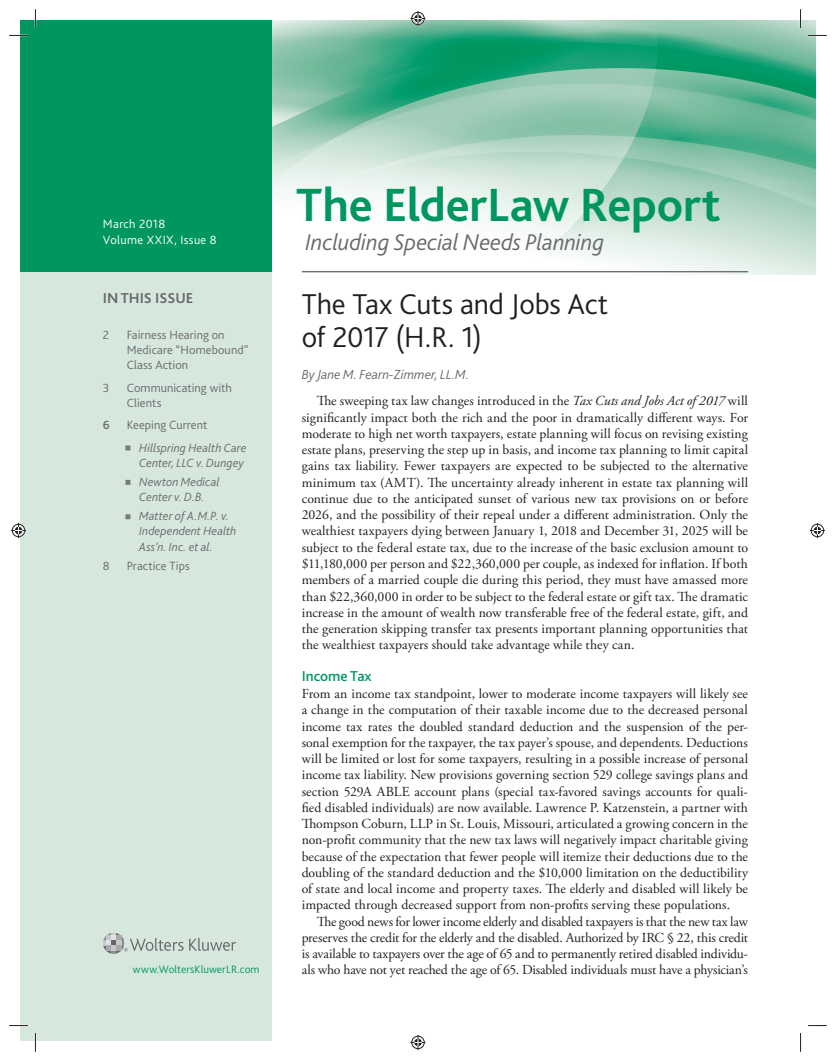
<style>
.page{position:relative;width:836px;height:1061px;background:#fff}
.page>*{position:absolute;margin:0;border:0;box-sizing:border-box;transform-origin:0 0}
.t1{font:700 48.75px "Bliss 2";letter-spacing:-.005em;color:#009660}
.t2{font:300 30px/33.8px "Bliss 2";letter-spacing:-.01em;color:#231f20}
.t3{font:italic 300 23.75px "Bliss 2";letter-spacing:-.005em;color:#69696c}
.t4{font:700 15px "Bliss 2";color:#69696c}
.t5{font:500 15px "Bliss 2";color:#009660}
.t6{font:13.75px/16.2px "Adobe Garamond Pro";letter-spacing:-.005em;color:#231f20;text-align:justify}
.t7{font:italic 300 13.75px "Bliss 2";color:#69696c}
.t8{font:italic 300 12.5px/15px "Bliss 2";letter-spacing:.005em;color:#69696c}
.t9{font:300 12.5px/15px "Bliss 2";letter-spacing:.005em;color:#69696c}
.t10{font:300 12.5px/16.2px "Bliss 2";letter-spacing:.03em;color:#fff}
.t11{font:500 12.5px "Bliss 2";color:#69696c}
.t12{font:300 11.25px "Bliss 2";letter-spacing:.01em;color:#009660}
.s1{font-style:italic}
</style>
<div class="page">
<img style="left:272px;top:20px;width:543px;height:254px">
<div style="left:20px;top:20px;width:252px;height:252px;background:#009660"></div>
<hr style="left:302px;top:271px;width:446px;height:1px;background:#636366">
<div style="left:20px;top:272px;width:252px;height:768px;background:#d6e8de"></div>
<svg style="left:103px;top:933px;width:133px;height:21px"></svg>
<svg style="left:125px;top:445px;width:5px;height:5px"></svg>
<svg style="left:125px;top:480px;width:5px;height:5px"></svg>
<svg style="left:125px;top:514px;width:5px;height:5px"></svg>
<svg style="left:9px;top:35px;width:19px;height:1px"></svg>
<svg style="left:808px;top:35px;width:19px;height:1px"></svg>
<svg style="left:9px;top:1025px;width:19px;height:1px"></svg>
<svg style="left:808px;top:1025px;width:19px;height:1px"></svg>
<svg style="left:35px;top:9px;width:1px;height:19px"></svg>
<svg style="left:35px;top:1033px;width:1px;height:19px"></svg>
<svg style="left:800px;top:9px;width:1px;height:19px"></svg>
<svg style="left:800px;top:1033px;width:1px;height:19px"></svg>
<svg style="left:410px;top:11px;width:15px;height:15px"></svg>
<svg style="left:410px;top:1035px;width:15px;height:15px"></svg>
<svg style="left:11px;top:523px;width:15px;height:15px"></svg>
<svg style="left:810px;top:523px;width:15px;height:15px"></svg>
<p class="t10" style="left:103px;top:217px;width:115px">March 2018<br>Volume XXIX, Issue 8</p>
<p class="t4" style="left:103px;top:292px;width:92px">IN THIS ISSUE</p>
<p class="t9" style="left:103px;top:329px;width:8px">2</p>
<p class="t9" style="left:127px;top:329px;width:123px">Fairness Hearing on<br>Medicare “Homebound”<br>Class Action</p>
<p class="t9" style="left:103px;top:381px;width:8px">3</p>
<p class="t9" style="left:127px;top:381px;width:107px">Communicating with<br>Clients</p>
<p class="t11" style="left:103px;top:420px;width:8px">6</p>
<p class="t9" style="left:127px;top:419px;width:82px">Keeping Current</p>
<p class="t8" style="left:139px;top:441px;width:109px">Hillspring Health Care<br>Center, LLC v. Dungey</p>
<p class="t8" style="left:139px;top:476px;width:82px">Newton Medical<br>Center v. D.B.</p>
<p class="t8" style="left:139px;top:510px;width:99px">Matter of A.M.P. v.<br>Independent Health<br>Ass’n. Inc. et al.</p>
<p class="t9" style="left:103px;top:559px;width:8px">8</p>
<p class="t9" style="left:127px;top:559px;width:65px">Practice Tips</p>
<h1 class="t1" style="left:296px;top:186px;width:426px">The ElderLaw Report</h1>
<h3 class="t3" style="left:305px;top:233px;width:300px">Including Special Needs Planning</h3>
<h2 class="t2" style="left:302px;top:290px;width:308px">The Tax Cuts and Jobs Act of 2017 (H.R. 1)</h2>
<p class="t7" style="left:302px;top:369px;width:169px">By Jane M. Fearn-Zimmer, LL.M.</p>
<p class="t6" style="left:302px;top:394px;width:448px;text-indent:15px">The sweeping tax law changes introduced in the <span class="s1">Tax Cuts and Jobs Act of 2017</span> will significantly impact both the rich and the poor in dramatically different ways. For moderate to high net worth taxpayers, estate planning will focus on revising existing estate plans, preserving the step up in basis, and income tax planning to limit capital gains tax liability. Fewer taxpayers are expected to be subjected to the alternative minimum tax (AMT). The uncertainty already inherent in estate tax planning will continue due to the anticipated sunset of various new tax provisions on or before 2026, and the possibility of their repeal under a different administration. Only the wealthiest taxpayers dying between January 1, 2018 and December 31, 2025 will be subject to the federal estate tax, due to the increase of the basic exclusion amount to $11,180,000 per person and $22,360,000 per couple, as indexed for inflation. If both members of a married couple die during this period, they must have amassed more than $22,360,000 in order to be subject to the federal estate or gift tax. The dramatic increase in the amount of wealth now transferable free of the federal estate, gift, and the generation skipping transfer tax presents important planning opportunities that the wealthiest taxpayers should take advantage while they can.</p>
<p class="t5" style="left:302px;top:670px;width:72px">Income Tax</p>
<p class="t6" style="left:302px;top:687px;width:448px">From an income tax standpoint, lower to moderate income taxpayers will likely see a change in the computation of their taxable income due to the decreased personal income tax rates the doubled standard deduction and the suspension of the per&shy;sonal exemption for the taxpayer, the tax payer’s spouse, and dependents. Deductions will be limited or lost for some taxpayers, resulting in a possible increase of personal income tax liability. New provisions governing section 529 college savings plans and section 529A ABLE account plans (special tax-favored savings accounts for quali&shy;fied disabled individuals) are now available. Lawrence P. Katzenstein, a partner with Thompson Coburn, LLP in St. Louis, Missouri, articulated a growing concern in the non-profit community that the new tax laws will negatively impact charitable giving because of the expectation that fewer people will itemize their deductions due to the doubling of the standard deduction and the $10,000 limitation on the deductibility of state and local income and property taxes. The elderly and disabled will likely be impacted through decreased support from non-profits serving these populations.</p>
<p class="t6" style="left:302px;top:914px;width:448px;text-indent:15px">The good news for lower income elderly and disabled taxpayers is that the new tax law preserves the credit for the elderly and the disabled. Authorized by IRC § 22, this credit is available to taxpayers over the age of 65 and to permanently retired disabled individu-</p>
<p class="t12" style="left:133px;top:965px;width:128px">www.WoltersKluwerLR.com</p>
<p class="t6" style="left:302px;top:963px;width:448px">als who have not yet reached the age of 65. Disabled individuals must have a physician’s</p>
</div>
